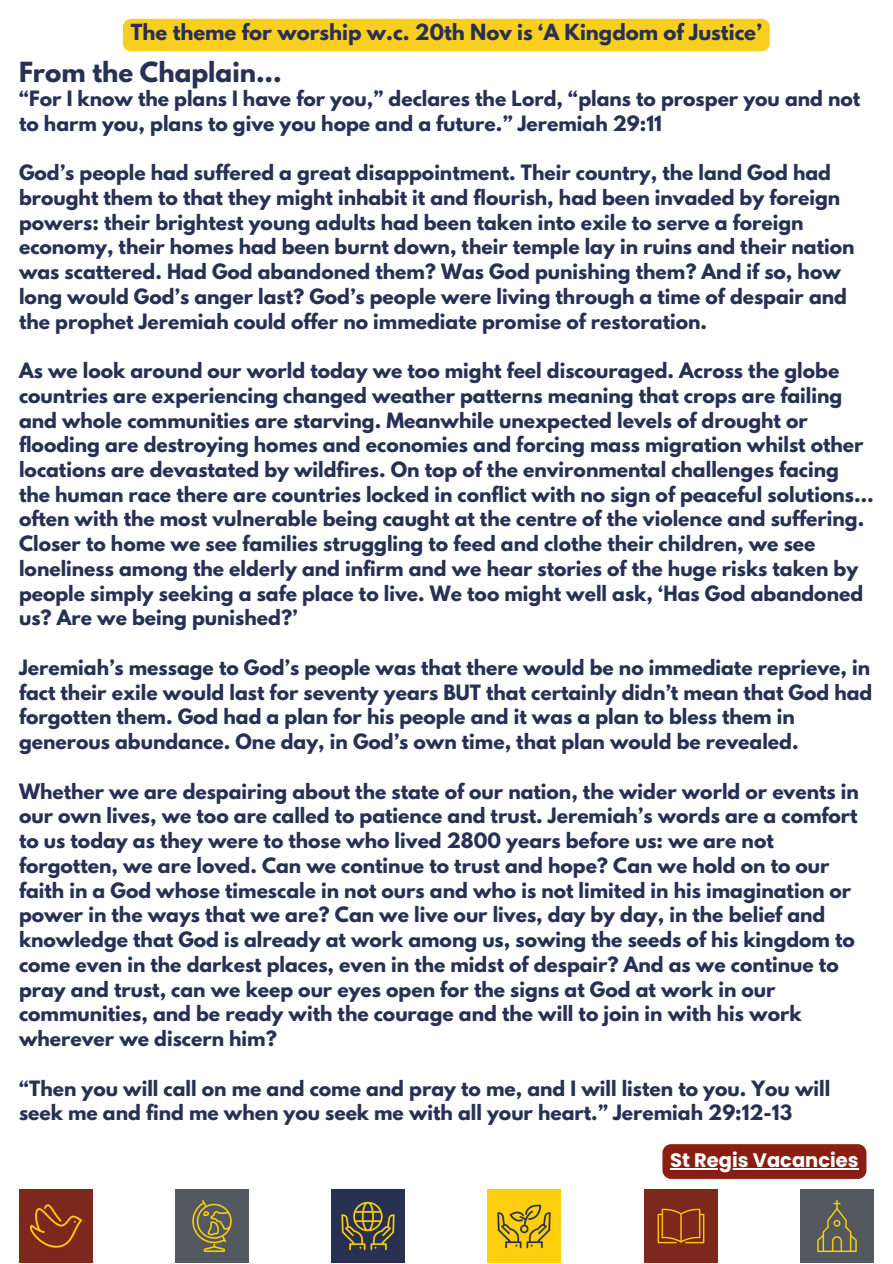
<style>
.page{position:relative;width:893px;height:1264px;background:#fff}
.page>*{position:absolute;margin:0;border:0;box-sizing:border-box;transform-origin:0 0}
.t1{font:700 24.6px "League Spartan";color:#263153}
.t2{font:700 19.65px "League Spartan";color:#283151}
.t3{font:700 19.5px "Poppins";color:#fff}
.t4{font:700 18.75px/24.8px "League Spartan";color:#263153}
</style>
<div class="page">
<img style="left:19px;top:1189px;width:73px;height:73px">
<img style="left:175px;top:1189px;width:73px;height:73px">
<img style="left:331px;top:1189px;width:73px;height:73px">
<img style="left:487px;top:1189px;width:74px;height:73px">
<img style="left:644px;top:1189px;width:73px;height:73px">
<img style="left:800px;top:1189px;width:73px;height:73px">
<div style="left:123px;top:19px;width:646px;height:32px;background:#f8cf1f"></div>
<div style="left:662px;top:1144px;width:204px;height:34px;background:#891f13"></div>
<hr style="left:670px;top:1168px;width:188px;height:1px;background:#fff">
<p class="t2" style="left:131px;top:22px;width:632px">The theme for worship w.c. 20th Nov is ‘A Kingdom of Justice’</p>
<p class="t1" style="left:19px;top:60px;width:264px">From the Chaplain...</p>
<p class="t4" style="left:19px;top:88px;width:842px">“For I know the plans I have for you,” declares the Lord, “plans to prosper you and not to harm you, plans to give you hope and a future.” Jeremiah 29:11</p>
<p class="t4" style="left:19px;top:162px;width:836px">God’s people had suffered a great disappointment. Their country, the land God had brought them to that they might inhabit it and flourish, had been invaded by foreign powers: their brightest young adults had been taken into exile to serve a foreign economy, their homes had been burnt down, their temple lay in ruins and their nation was scattered. Had God abandoned them? Was God punishing them? And if so, how long would God’s anger last? God’s people were living through a time of despair and the prophet Jeremiah could offer no immediate promise of restoration.</p>
<p class="t4" style="left:19px;top:360px;width:856px">As we look around our world today we too might feel discouraged. Across the globe countries are experiencing changed weather patterns meaning that crops are failing and whole communities are starving. Meanwhile unexpected levels of drought or flooding are destroying homes and economies and forcing mass migration whilst other locations are devastated by wildfires. On top of the environmental challenges facing the human race there are countries locked in conflict with no sign of peaceful solutions… often with the most vulnerable being caught at the centre of the violence and suffering.<br>Closer to home we see families struggling to feed and clothe their children, we see loneliness among the elderly and infirm and we hear stories of the huge risks taken by people simply seeking a safe place to live. We too might well ask, ‘Has God abandoned us? Are we being punished?’</p>
<p class="t4" style="left:19px;top:657px;width:854px">Jeremiah’s message to God’s people was that there would be no immediate reprieve, in fact their exile would last for seventy years BUT that certainly didn’t mean that God had forgotten them. God had a plan for his people and it was a plan to bless them in generous abundance. One day, in God’s own time, that plan would be revealed.</p>
<p class="t4" style="left:19px;top:781px;width:841px">Whether we are despairing about the state of our nation, the wider world or events in our own lives, we too are called to patience and trust. Jeremiah’s words are a comfort to us today as they were to those who lived 2800 years before us: we are not forgotten, we are loved. Can we continue to trust and hope? Can we hold on to our faith in a God whose timescale in not ours and who is not limited in his imagination or power in the ways that we are? Can we live our lives, day by day, in the belief and knowledge that God is already at work among us, sowing the seeds of his kingdom to come even in the darkest places, even in the midst of despair? And as we continue to pray and trust, can we keep our eyes open for the signs at God at work in our communities, and be ready with the courage and the will to join in with his work wherever we discern him?</p>
<p class="t4" style="left:19px;top:1077px;width:812px">“Then you will call on me and come and pray to me, and I will listen to you. You will seek me and find me when you seek me with all your heart.” Jeremiah 29:12-13</p>
<p class="t3" style="left:670px;top:1146px;width:190px">St Regis Vacancies</p>
</div>
